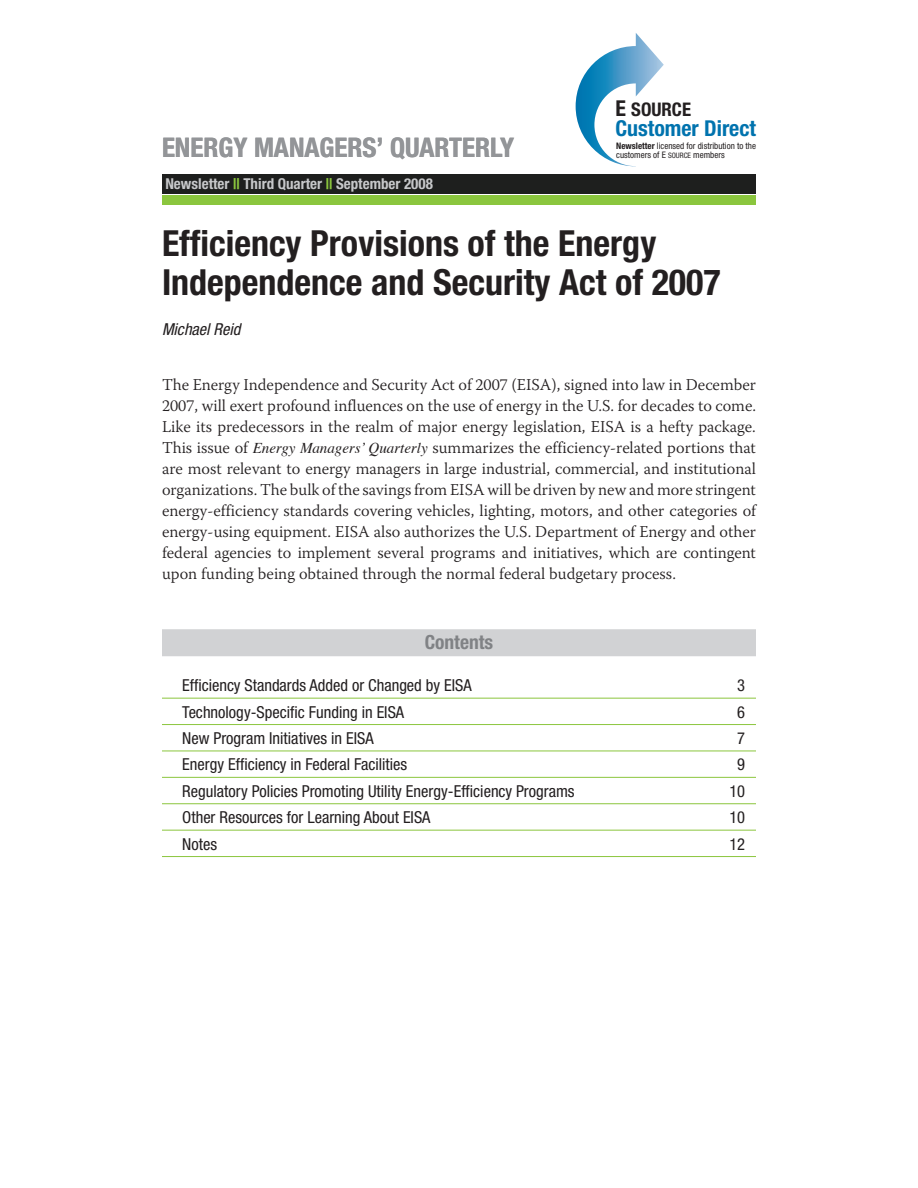
<style>
.page{position:relative;width:918px;height:1188px;background:#fff}
.page>*{position:absolute;margin:0;border:0;box-sizing:border-box;transform-origin:0 0}
.t1{font:700 condensed 36px/39px "Helvetica Neue LT Std";color:#231f20}
.t2{font:700 condensed 27px "Helvetica Neue LT Std";color:#939598}
.t3{font:700 condensed 21.9px "Helvetica Neue LT Std";color:#0073ae}
.t4{font:700 condensed 19.5px "Helvetica Neue LT Std";color:#808285}
.t5{font:700 condensed 18.75px "Helvetica Neue LT Std";color:#231f20}
.t6{font:300 16.5px/21px "Warnock Pro";color:#231f20;text-align:justify}
.t7{font:condensed 16.5px "Helvetica Neue LT Std";color:#231f20}
.t8{font:italic condensed 16.5px "Helvetica Neue LT Std";color:#231f20}
.t9{font:700 condensed 15px "Helvetica Neue LT Std";color:#c7c8ca}
.t10{font:condensed 9px "Helvetica Neue LT Std";color:#231f20}
.s1{color:#8bc63e}
.s2{font-size:21.9px}
.s3{font-weight:700}
.s4{font-size:7.5px}
.s5{font-family:"Times";font-weight:400;font-style:italic;font-size:15px}
</style>
<div class="page">
<div style="left:163px;top:174px;width:593px;height:20px;background:#1e1f1e"></div>
<div style="left:163px;top:194px;width:593px;height:11px;background:#8bc63e"></div>
<hr style="left:163px;top:194px;width:593px;height:1px;background:#fff">
<svg style="left:576px;top:33px;width:88px;height:133px"></svg>
<div style="left:162px;top:629px;width:594px;height:27px;background:#d1d2d4"></div>
<hr style="left:162px;top:698px;width:594px;height:1px;background:#8bc63e">
<hr style="left:162px;top:724px;width:594px;height:1px;background:#8bc63e">
<hr style="left:162px;top:751px;width:594px;height:1px;background:#8bc63e">
<hr style="left:162px;top:777px;width:594px;height:1px;background:#8bc63e">
<hr style="left:162px;top:803px;width:594px;height:1px;background:#8bc63e">
<hr style="left:162px;top:830px;width:594px;height:1px;background:#8bc63e">
<hr style="left:162px;top:856px;width:594px;height:1px;background:#8bc63e">
<h2 class="t2" style="left:162px;top:131px;width:57px">ENERGY</h2>
<h2 class="t2" style="left:254px;top:131px;width:36px">MANAG</h2>
<h2 class="t2" style="left:335px;top:131px;width:86px">ERS’ QUART</h2>
<h2 class="t2" style="left:462px;top:131px;width:27px">ERLY</h2>
<h2 class="t2" style="left:175px;top:131px;width:341px">nergy anagers uarterly</h2>
<p class="t9" style="left:165px;top:175px;width:269px">Newsletter <span class="s1">||</span> Third Quarter <span class="s1">||</span> September 2008</p>
<p class="t5" style="left:615px;top:98px;width:77px"><span class="s2">E</span> SOURCE</p>
<h3 class="t3" style="left:615px;top:115px;width:142px">Customer Direct</h3>
<p class="t10" style="left:616px;top:140px;width:141px"><span class="s3">Newsletter</span> licensed for distribution to the</p>
<p class="t10" style="left:616px;top:149px;width:110px">customers of E <span class="s4">SOURCE</span> members</p>
<h1 class="t1" style="left:162px;top:224px;width:560px">Efficiency Provisions of the Energy<br>Independence and Security Act of 2007</h1>
<p class="t8" style="left:162px;top:320px;width:80px">Michael Reid</p>
<p class="t6" style="left:162px;top:374px;width:596px">The Energy Independence and Security Act of 2007 (EISA), signed into law in December 2007, will exert profound influences on the use of energy in the U.S. for decades to come.<br>Like its predecessors in the realm of major energy legislation, EISA is a hefty package.<br>This issue of <span class="s5">Energy Managers’ Quarterly</span> summarizes the efficiency-related portions that are most relevant to energy managers in large industrial, commercial, and institutional organizations. The bulk of the savings from EISA will be driven by new and more stringent energy-efficiency standards covering vehicles, lighting, motors, and other categories of energy-using equipment. EISA also authorizes the U.S. Department of Energy and other federal agencies to implement several programs and initiatives, which are contingent upon funding being obtained through the normal federal budgetary process.</p>
<p class="t4" style="left:425px;top:630px;width:70px">Contents</p>
<p class="t7" style="left:182px;top:676px;width:291px">Efficiency Standards Added or Changed by EISA</p>
<p class="t7" style="left:737px;top:676px;width:9px">3</p>
<p class="t7" style="left:182px;top:702px;width:223px">Technology-Specific Funding in EISA</p>
<p class="t7" style="left:737px;top:702px;width:9px">6</p>
<p class="t7" style="left:182px;top:729px;width:193px">New Program Initiatives in EISA</p>
<p class="t7" style="left:737px;top:729px;width:9px">7</p>
<p class="t7" style="left:182px;top:755px;width:227px">Energy Efficiency in Federal Facilities</p>
<p class="t7" style="left:737px;top:755px;width:9px">9</p>
<p class="t7" style="left:182px;top:782px;width:394px">Regulatory Policies Promoting Utility Energy-Efficiency Programs</p>
<p class="t7" style="left:729px;top:782px;width:17px">10</p>
<p class="t7" style="left:182px;top:808px;width:250px">Other Resources for Learning About EISA</p>
<p class="t7" style="left:729px;top:808px;width:17px">10</p>
<p class="t7" style="left:182px;top:834px;width:36px">Notes</p>
<p class="t7" style="left:729px;top:834px;width:17px">12</p>
</div>
